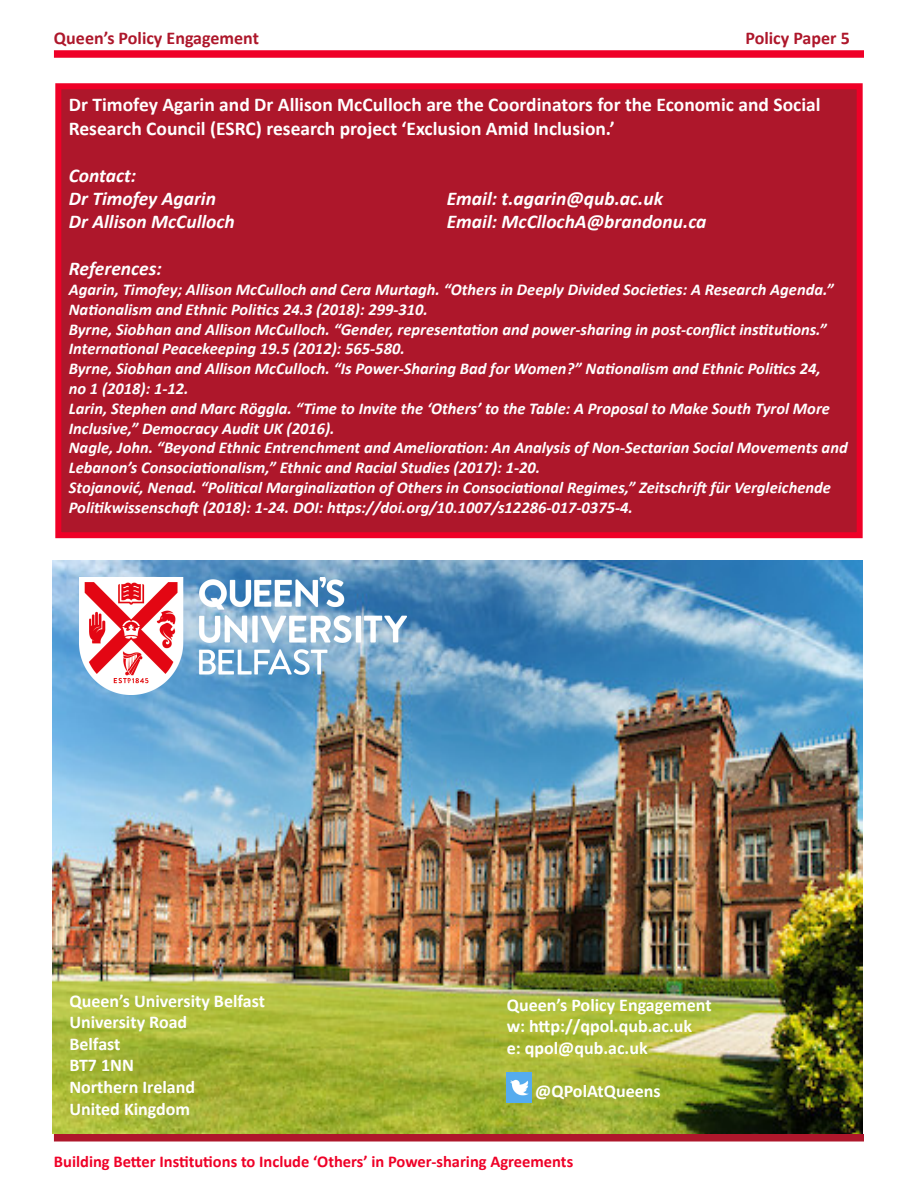
<style>
.page{position:relative;width:918px;height:1188px;background:#fff}
.page>*{position:absolute;margin:0;border:0;box-sizing:border-box;transform-origin:0 0}
.t1{font:700 19.5px/23.4px "Calibri";color:#fff}
.t2{font:italic 700 19.5px "Calibri";color:#fff}
.t3{font:700 18px "Calibri";color:#fff}
.t4{font:700 18px "Calibri";color:#ae172b}
.t5{font:italic 700 16.5px/19.8px "Calibri";color:#fff}
.t6{font:700 16.5px "Calibri";color:#ef0027}
</style>
<div class="page">
<div style="left:54px;top:1134px;width:810px;height:8px;background:#ae172b"></div>
<div style="left:54px;top:50px;width:810px;height:8px;background:#ef0027"></div>
<img style="left:52px;top:560px;width:810px;height:573px">
<img style="left:507px;top:1073px;width:25px;height:29px">
<img style="left:80px;top:578px;width:326px;height:116px">
<div style="left:58px;top:86px;width:802px;height:449px;background:#ae172b"></div>
<div style="left:55px;top:83px;width:808px;height:455px;border:6px solid #ef0027"></div>
<p class="t4" style="left:54px;top:25px;width:207px">Queen’s Policy Engagement</p>
<p class="t4" style="left:745px;top:25px;width:106px">Policy Paper 5</p>
<p class="t1" style="left:69px;top:93px;width:753px">Dr Timofey Agarin and Dr Allison McCulloch are the Coordinators for the Economic and Social<br>Research Council (ESRC) research project ‘Exclusion Amid Inclusion.’</p>
<p class="t2" style="left:69px;top:161px;width:69px">Contact:</p>
<p class="t2" style="left:69px;top:185px;width:149px">Dr Timofey Agarin</p>
<p class="t2" style="left:447px;top:185px;width:218px">Email: t.agarin@qub.ac.uk</p>
<p class="t2" style="left:69px;top:208px;width:168px">Dr Allison McCulloch</p>
<p class="t2" style="left:447px;top:208px;width:261px">Email: McCllochA@brandonu.ca</p>
<p class="t2" style="left:69px;top:255px;width:94px">References:</p>
<p class="t5" style="left:69px;top:279px;width:766px">Agarin, Timofey; Allison McCulloch and Cera Murtagh. “Others in Deeply Divided Societies: A Research Agenda.”<br>Nationalism and Ethnic Politics 24.3 (2018): 299-310.</p>
<p class="t5" style="left:69px;top:319px;width:759px">Byrne, Siobhan and Allison McCulloch. “Gender, representation and power-sharing in post-conflict institutions.”<br>International Peacekeeping 19.5 (2012): 565-580.</p>
<p class="t5" style="left:69px;top:358px;width:753px">Byrne, Siobhan and Allison McCulloch. “Is Power-Sharing Bad for Women?” Nationalism and Ethnic Politics 24, no 1 (2018): 1-12.</p>
<p class="t5" style="left:69px;top:398px;width:763px">Larin, Stephen and Marc Röggla. “Time to Invite the ‘Others’ to the Table: A Proposal to Make South Tyrol More<br>Inclusive,” Democracy Audit UK (2016).</p>
<p class="t5" style="left:69px;top:437px;width:780px">Nagle, John. “Beyond Ethnic Entrenchment and Amelioration: An Analysis of Non-Sectarian Social Movements and<br>Lebanon’s Consociationalism,” Ethnic and Racial Studies (2017): 1-20.</p>
<p class="t5" style="left:69px;top:477px;width:764px">Stojanović, Nenad. “Political Marginalization of Others in Consociational Regimes,” Zeitschrift für Vergleichende<br>Politikwissenschaft (2018): 1-24. DOI: https://doi.org/10.1007/s12286-017-0375-4.</p>
<p class="t3" style="left:69px;top:988px;width:197px">Queen’s University Belfast</p>
<p class="t3" style="left:69px;top:1009px;width:119px">University Road</p>
<p class="t3" style="left:69px;top:1031px;width:53px">Belfast</p>
<p class="t3" style="left:69px;top:1053px;width:66px">BT7 1NN</p>
<p class="t3" style="left:69px;top:1074px;width:127px">Northern Ireland</p>
<p class="t3" style="left:69px;top:1096px;width:122px">United Kingdom</p>
<p class="t3" style="left:507px;top:992px;width:207px">Queen’s Policy Engagement</p>
<p class="t3" style="left:507px;top:1014px;width:187px">w: http://qpol.qub.ac.uk</p>
<p class="t3" style="left:507px;top:1035px;width:143px">e: qpol@qub.ac.uk</p>
<p class="t3" style="left:535px;top:1078px;width:127px">@QPolAtQueens</p>
<p class="t6" style="left:54px;top:1149px;width:521px">Building Better Institutions to Include ‘Others’ in Power-sharing Agreements</p>
</div>
